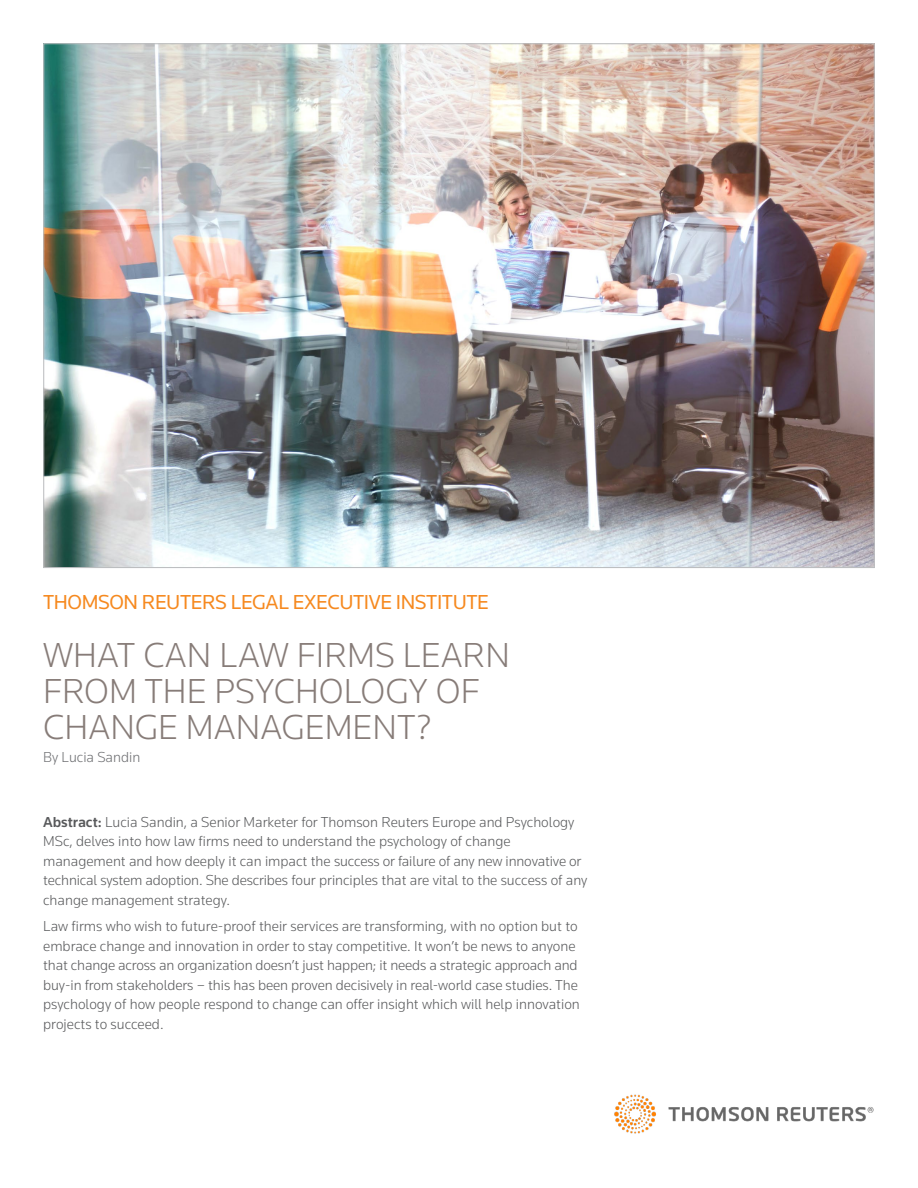
<style>
.page{position:relative;width:918px;height:1188px;background:#fff}
.page>*{position:absolute;margin:0;border:0;box-sizing:border-box;transform-origin:0 0}
.t1{font:300 36px/36px "Knowledge";color:#877c78}
.t2{font:21px "Knowledge";letter-spacing:-.02em;color:#f6891f}
.t3{font:300 15px/19.5px "Knowledge";color:#58595b}
.t4{font:300 15px "Knowledge";color:#6d6e71}
.s1{font-weight:500}
</style>
<div class="page">
<img style="left:45px;top:45px;width:828px;height:521px">
<img style="left:614px;top:1094px;width:260px;height:40px">
<h2 class="t2" style="left:43px;top:589px;width:447px">THOMSON REUTERS LEGAL EXECUTIVE INSTITUTE</h2>
<h1 class="t1" style="left:43px;top:636px;width:468px">WHAT CAN LAW FIRMS LEARN<br>FROM THE PSYCHOLOGY OF<br>CHANGE MANAGEMENT?</h1>
<p class="t4" style="left:43px;top:748px;width:99px">By Lucia Sandin</p>
<p class="t3" style="left:43px;top:812px;width:546px"><span class="s1">Abstract:</span> Lucia Sandin, a Senior Marketer for Thomson Reuters Europe and Psychology MSc, delves into how law firms need to understand the psychology of change management and how deeply it can impact the success or failure of any new innovative or technical system adoption. She describes four principles that are vital to the success of any change management strategy.</p>
<p class="t3" style="left:43px;top:916px;width:538px">Law firms who wish to future-proof their services are transforming, with no option but to embrace change and innovation in order to stay competitive. It won’t be news to anyone that change across an organization doesn’t just happen; it needs a strategic approach and buy-in from stakeholders – this has been proven decisively in real-world case studies. The psychology of how people respond to change can offer insight which will help innovation projects to succeed.</p>
</div>
